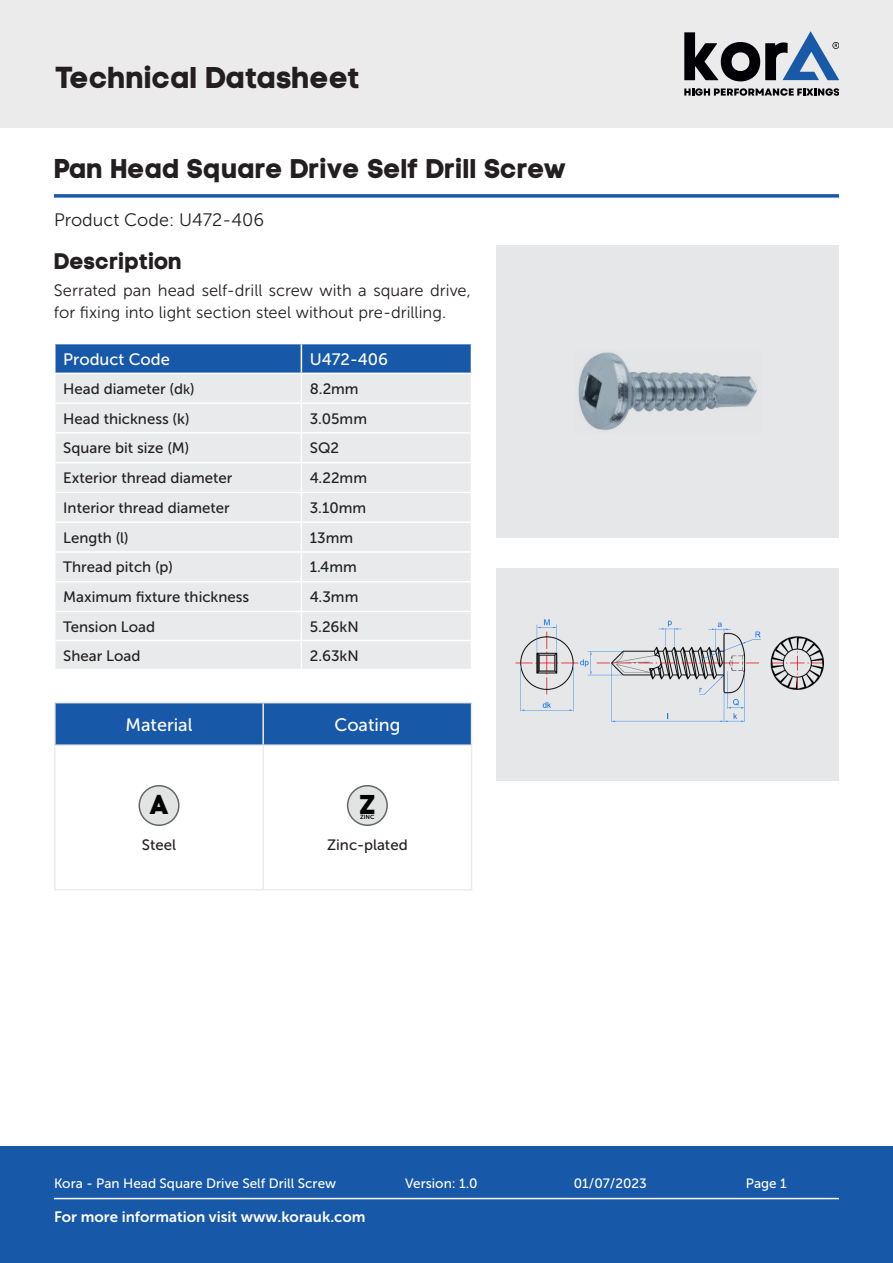
<style>
.page{position:relative;width:893px;height:1263px;background:#fff}
.page>*{position:absolute;margin:0;border:0;box-sizing:border-box;transform-origin:0 0}
.t1{font:30px "Code Pro Bold LC";color:#231f20}
.t2{font:27px "Code Pro Bold LC";color:#231f20}
.t3{font:27px "Code Pro Bold LC";color:#000}
.t4{font:22.5px "Code Pro Bold LC";color:#231f20}
.t5{font:18px "Museo Sans 300";color:#231f20}
.t6{font:18px "Museo Sans 500";color:#fff}
.t7{font:16.5px/22.5px "Museo Sans 300";color:#231f20}
.t8{font:16.5px "Museo Sans 500";color:#fff}
.t9{font:15px "Museo Sans 500";color:#231f20}
.t10{font:15px "Museo Sans 700";color:#fff}
.t11{font:13.5px "Museo Sans 500";color:#fff}
.t12{font:6px "Museo Sans 700";color:#000}
.s1{font-size:13.5px}
</style>
<div class="page">
<div style="left:0;top:1146px;width:893px;height:117px;background:#1858a8"></div>
<hr style="left:54px;top:1198px;width:785px;height:1px;background:#fff">
<div style="left:0;top:0;width:893px;height:128px;background:#ebebec"></div>
<svg style="left:684px;top:31px;width:155px;height:65px"></svg>
<hr style="left:54px;top:194px;width:785px;height:3px;background:#1858a8">
<svg style="left:55px;top:344px;width:417px;height:325px;background:#d8dee6"></svg>
<div style="left:56px;top:703px;width:415px;height:41px;background:#1858a8"></div>
<hr style="left:54px;top:746px;width:2px;height:143px;background:#ebebec">
<hr style="left:54px;top:889px;width:209px;height:1px;background:#ebebec">
<hr style="left:262px;top:746px;width:2px;height:143px;background:#ebebec">
<hr style="left:471px;top:746px;width:1px;height:143px;background:#ebebec">
<hr style="left:263px;top:889px;width:209px;height:1px;background:#ebebec">
<hr style="left:54px;top:702px;width:209px;height:1px;background:#ebebec">
<hr style="left:54px;top:703px;width:2px;height:41px;background:#ebebec">
<hr style="left:54px;top:744px;width:209px;height:2px;background:#ebebec">
<hr style="left:263px;top:702px;width:209px;height:1px;background:#ebebec">
<hr style="left:262px;top:703px;width:2px;height:41px;background:#ebebec">
<hr style="left:471px;top:703px;width:1px;height:41px;background:#ebebec">
<hr style="left:263px;top:744px;width:209px;height:2px;background:#ebebec">
<div style="left:139px;top:786px;width:40px;height:39px;background:#e2e3e3;border-radius:50%"></div>
<div style="left:139px;top:785px;width:41px;height:41px;border:2px solid #656666;border-radius:50%"></div>
<div style="left:348px;top:786px;width:39px;height:39px;background:#e2e3e3;border-radius:50%"></div>
<div style="left:347px;top:785px;width:41px;height:41px;border:2px solid #656666;border-radius:50%"></div>
<div style="left:496px;top:246px;width:343px;height:292px;background:#e6e7e9"></div>
<div style="left:496px;top:568px;width:343px;height:212px;background:#e6e7e9"></div>
<img style="left:578px;top:352px;width:179px;height:79px">
<img style="left:515px;top:619px;width:308px;height:103px">
<h1 class="t1" style="left:55px;top:59px;width:307px">Technical Datasheet</h1>
<p class="t2" style="left:54px;top:151px;width:514px">Pan Head Square Drive Self Drill Screw</p>
<p class="t5" style="left:54px;top:210px;width:212px">Product Code: U472-406</p>
<p class="t4" style="left:54px;top:247px;width:130px">Description</p>
<p class="t7" style="left:54px;top:279px;width:418px">Serrated pan head self-drill screw with a square drive, for fixing into light section steel without pre-drilling.</p>
<p class="t8" style="left:63px;top:350px;width:108px">Product Code</p>
<p class="t8" style="left:310px;top:350px;width:80px">U472-406</p>
<p class="t9" style="left:63px;top:380px;width:133px">Head diameter (d<span class="s1">k</span>)</p>
<p class="t9" style="left:310px;top:380px;width:50px">8.2mm</p>
<p class="t9" style="left:63px;top:410px;width:128px">Head thickness (k)</p>
<p class="t9" style="left:310px;top:410px;width:59px">3.05mm</p>
<p class="t9" style="left:63px;top:440px;width:128px">Square bit size (M)</p>
<p class="t9" style="left:310px;top:440px;width:31px">SQ2</p>
<p class="t9" style="left:63px;top:470px;width:171px">Exterior thread diameter</p>
<p class="t9" style="left:310px;top:470px;width:59px">4.22mm</p>
<p class="t9" style="left:63px;top:499px;width:168px">Interior thread diameter</p>
<p class="t9" style="left:310px;top:499px;width:58px">3.10mm</p>
<p class="t9" style="left:63px;top:529px;width:67px">Length (l)</p>
<p class="t9" style="left:310px;top:529px;width:45px">13mm</p>
<p class="t9" style="left:63px;top:559px;width:111px">Thread pitch (p)</p>
<p class="t9" style="left:310px;top:559px;width:48px">1.4mm</p>
<p class="t9" style="left:63px;top:589px;width:188px">Maximum fixture thickness</p>
<p class="t9" style="left:310px;top:589px;width:50px">4.3mm</p>
<p class="t9" style="left:63px;top:618px;width:93px">Tension Load</p>
<p class="t9" style="left:310px;top:618px;width:50px">5.26kN</p>
<p class="t9" style="left:63px;top:647px;width:79px">Shear Load</p>
<p class="t9" style="left:310px;top:647px;width:50px">2.63kN</p>
<p class="t6" style="left:126px;top:715px;width:68px">Material</p>
<p class="t6" style="left:334px;top:715px;width:68px">Coating</p>
<h2 class="t3" style="left:150px;top:787px;width:20px">A</h2>
<p class="t9" style="left:142px;top:837px;width:36px">Steel</p>
<h2 class="t3" style="left:359px;top:787px;width:18px">Z</h2>
<p class="t12" style="left:360px;top:813px;width:16px">ZINC</p>
<p class="t9" style="left:327px;top:837px;width:82px">Zinc-plated</p>
<p class="t11" style="left:54px;top:1176px;width:284px">Kora - Pan Head Square Drive Self Drill Screw</p>
<p class="t11" style="left:405px;top:1176px;width:74px">Version: 1.0</p>
<p class="t11" style="left:574px;top:1176px;width:75px">01/07/2023</p>
<p class="t11" style="left:746px;top:1176px;width:42px">Page 1</p>
<p class="t10" style="left:54px;top:1208px;width:313px">For more information visit www.korauk.com</p>
</div>
